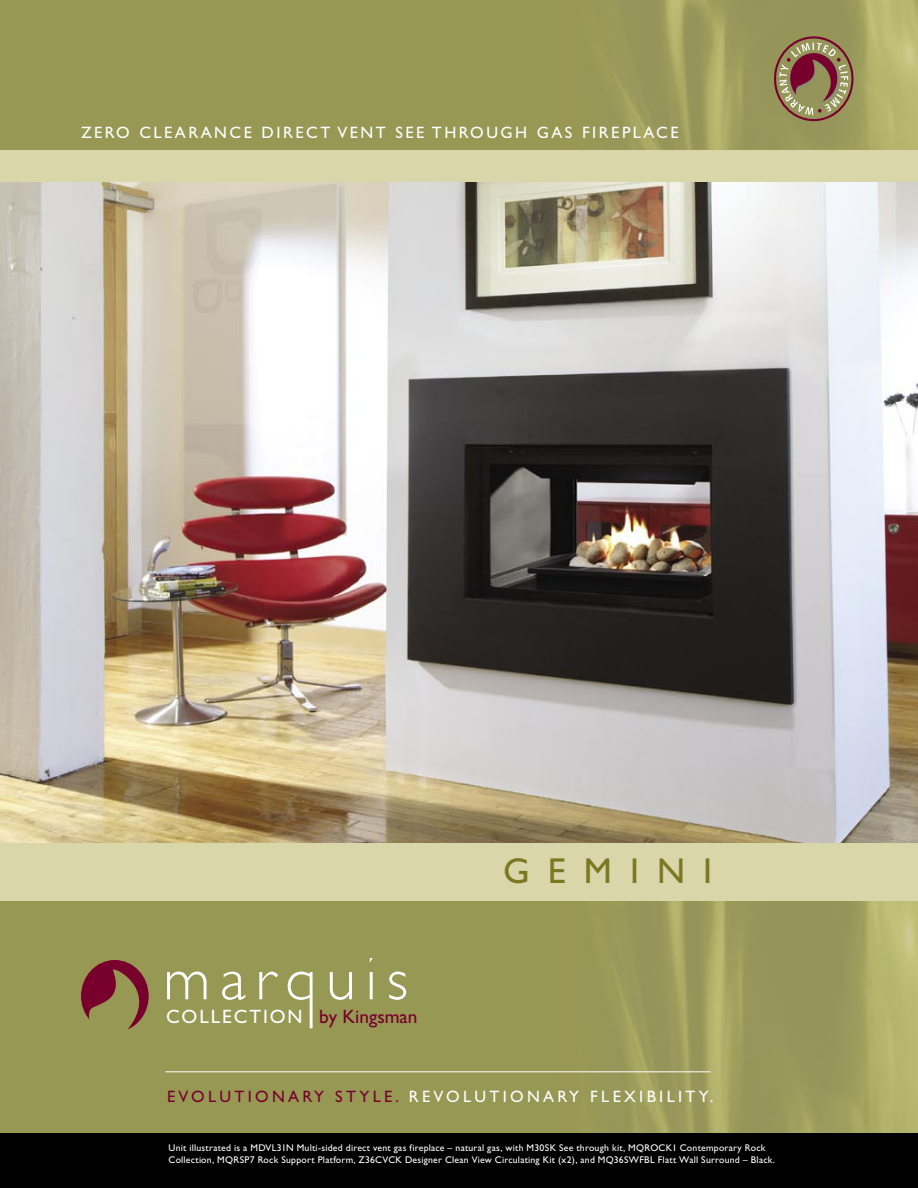
<style>
.page{position:relative;width:918px;height:1188px;background:#fff}
.page>*{position:absolute;margin:0;border:0;box-sizing:border-box;transform-origin:0 0}
.t1{font:36px "Gill Sans";letter-spacing:.5em;color:#7b7824}
.t2{font:19.35px "Gill Sans";letter-spacing:.1em;color:#fff}
.t3{font:19.35px "Gill Sans";color:#77002c}
.t4{font:16.5px "Gill Sans";letter-spacing:.15em;color:#fff}
.t5{font:16.5px "Gill Sans";letter-spacing:.2em;color:#fff}
.t6{font:9.75px/11.7px "Gill Sans Std";letter-spacing:.025em;color:#fff}
.s1{color:#77002c}
</style>
<div class="page">
<img style="left:0;top:182px;width:918px;height:661px">
<div style="left:0;top:150px;width:918px;height:32px;background:#d9d6a9"></div>
<img style="left:0;top:901px;width:918px;height:232px">
<div style="left:0;top:843px;width:918px;height:58px;background:#d9d6a9"></div>
<hr style="left:165px;top:1071px;width:545px;height:1px;background:#fff">
<svg style="left:81px;top:960px;width:77px;height:69px;background:#8a5e44"></svg>
<svg style="left:167px;top:958px;width:239px;height:70px;background:#9fa062"></svg>
<img style="left:0;top:0;width:918px;height:150px">
<div style="left:774px;top:36px;width:80px;height:85px;border:2px solid #77002c;border-radius:50%"></div>
<div style="left:0;top:1133px;width:918px;height:55px;background:#000"></div>
<svg style="left:779px;top:43px;width:69px;height:72px;background:#95795d"></svg>
<p class="t4" style="left:81px;top:123px;width:599px">ZERO CLEARANCE DIRECT VENT SEE THROUGH GAS FIREPLACE</p>
<p class="t2" style="left:166px;top:1005px;width:138px">COLLECTION</p>
<p class="t3" style="left:319px;top:1005px;width:100px">by Kingsman</p>
<p class="t1" style="left:503px;top:850px;width:210px">GEMINI</p>
<p class="t5" style="left:167px;top:1087px;width:548px"><span class="s1">EVOLUTIONARY STYLE.</span> REVOLUTIONARY FLEXIBILITY.</p>
<p class="t6" style="left:169px;top:1142px;width:608px">Unit illustrated is a MDVL31N Multi-sided direct vent gas fireplace – natural gas, with M30SK See through kit, MQROCK1 Contemporary Rock<br>Collection, MQRSP7 Rock Support Platform, Z36CVCK Designer Clean View Circulating Kit (x2), and MQ36SWFBL Flatt Wall Surround – Black.</p>
</div>
